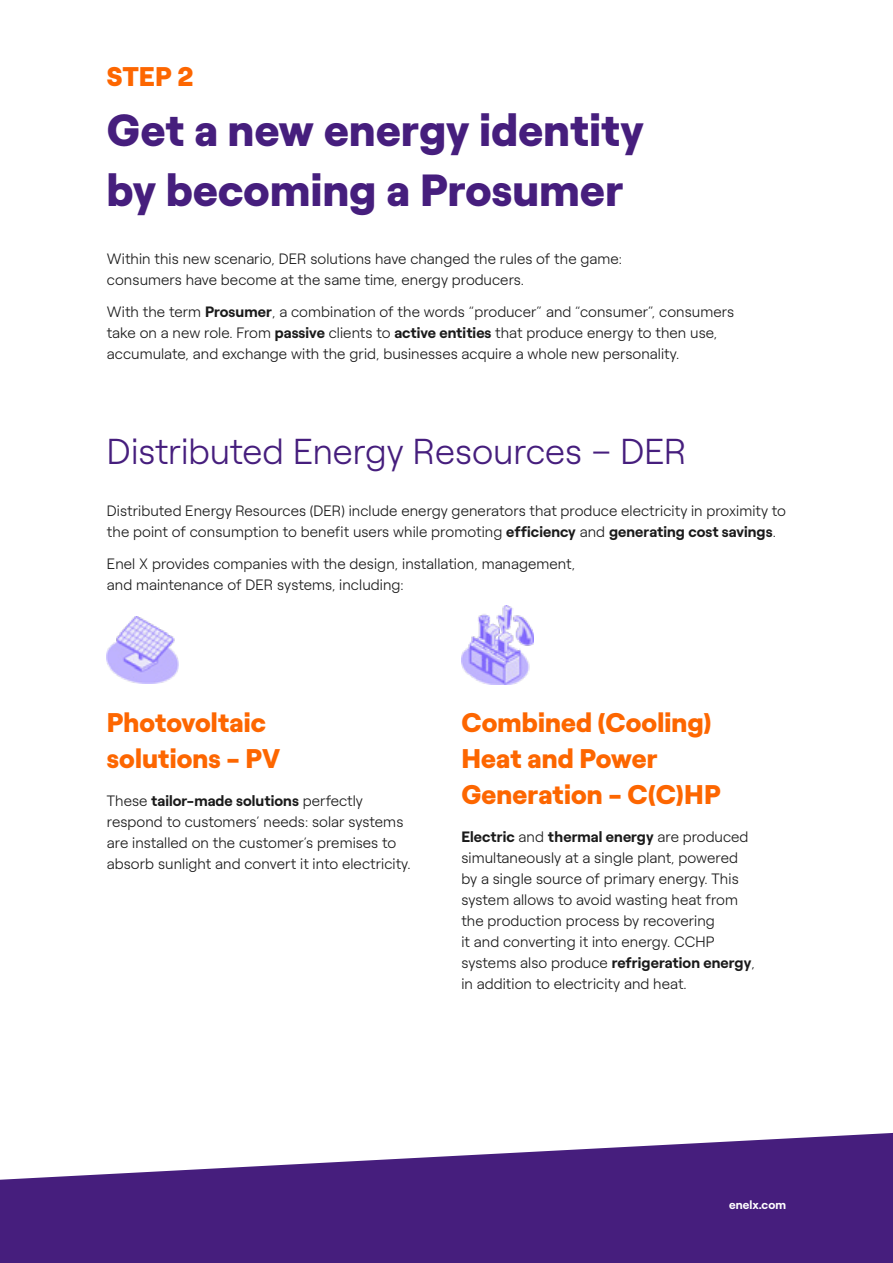
<style>
.page{position:relative;width:893px;height:1263px;background:#fff}
.page>*{position:absolute;margin:0;border:0;box-sizing:border-box;transform-origin:0 0}
.t1{font:900 45px/60px "Roobert ENEL";letter-spacing:.005em;color:#461e7d}
.t2{font:300 36px "Roobert ENEL";color:#461e7d}
.t3{font:900 27px/36px "Roobert ENEL";letter-spacing:.005em;color:#fd6600}
.t4{font:300 15px/21px "Roobert ENEL";letter-spacing:.005em;color:#1a1a1a}
.t5{font:700 12px "Roobert ENEL";letter-spacing:.005em;color:#fff}
.s1{font-weight:700}
</style>
<div class="page">
<img style="left:107px;top:616px;width:72px;height:68px">
<img style="left:461px;top:605px;width:72px;height:79px">
<svg style="left:0;top:1133px;width:893px;height:130px;fill:#461e7d"></svg>
<h3 class="t3" style="left:107px;top:56px;width:88px">Step 2</h3>
<h1 class="t1" style="left:107px;top:96px;width:539px">Get a new energy identity by becoming a Prosumer</h1>
<p class="t4" style="left:107px;top:247px;width:517px">Within this new scenario, DER solutions have changed the rules of the game: consumers have become at the same time, energy producers.</p>
<p class="t4" style="left:107px;top:300px;width:629px">With the term <span class="s1">Prosumer</span>, a combination of the words “producer” and “consumer”, consumers take on a new role. From <span class="s1">passive</span> clients to <span class="s1">active entities</span> that produce energy to then use, accumulate, and exchange with the grid, businesses acquire a whole new personality.</p>
<h2 class="t2" style="left:107px;top:424px;width:581px">Distributed Energy Resources – DER</h2>
<p class="t4" style="left:107px;top:499px;width:681px">Distributed Energy Resources (DER) include energy generators that produce electricity in proximity to the point of consumption to benefit users while promoting <span class="s1">efficiency</span> and <span class="s1">generating cost savings</span>.</p>
<p class="t4" style="left:107px;top:552px;width:470px">Enel X provides companies with the design, installation, management, and maintenance of DER systems, including:</p>
<h3 class="t3" style="left:107px;top:702px;width:175px">Photovoltaic solutions - PV</h3>
<p class="t4" style="left:107px;top:789px;width:305px">These <span class="s1">tailor-made solutions</span> perfectly respond to customers’ needs: solar systems are installed on the customer’s premises to absorb sunlight and convert it into electricity.</p>
<h3 class="t3" style="left:461px;top:702px;width:259px">Combined (Cooling)<br>Heat and Power<br>Generation - C(C)HP</h3>
<p class="t4" style="left:461px;top:825px;width:295px"><span class="s1">Electric</span> and <span class="s1">thermal energy</span> are produced simultaneously at a single plant, powered by a single source of primary energy. This system allows to avoid wasting heat from the production process by recovering<br>it and converting it into energy. CCHP systems also produce <span class="s1">refrigeration energy</span>, in addition to electricity and heat.</p>
<p class="t5" style="left:729px;top:1195px;width:58px">enelx.com</p>
</div>
